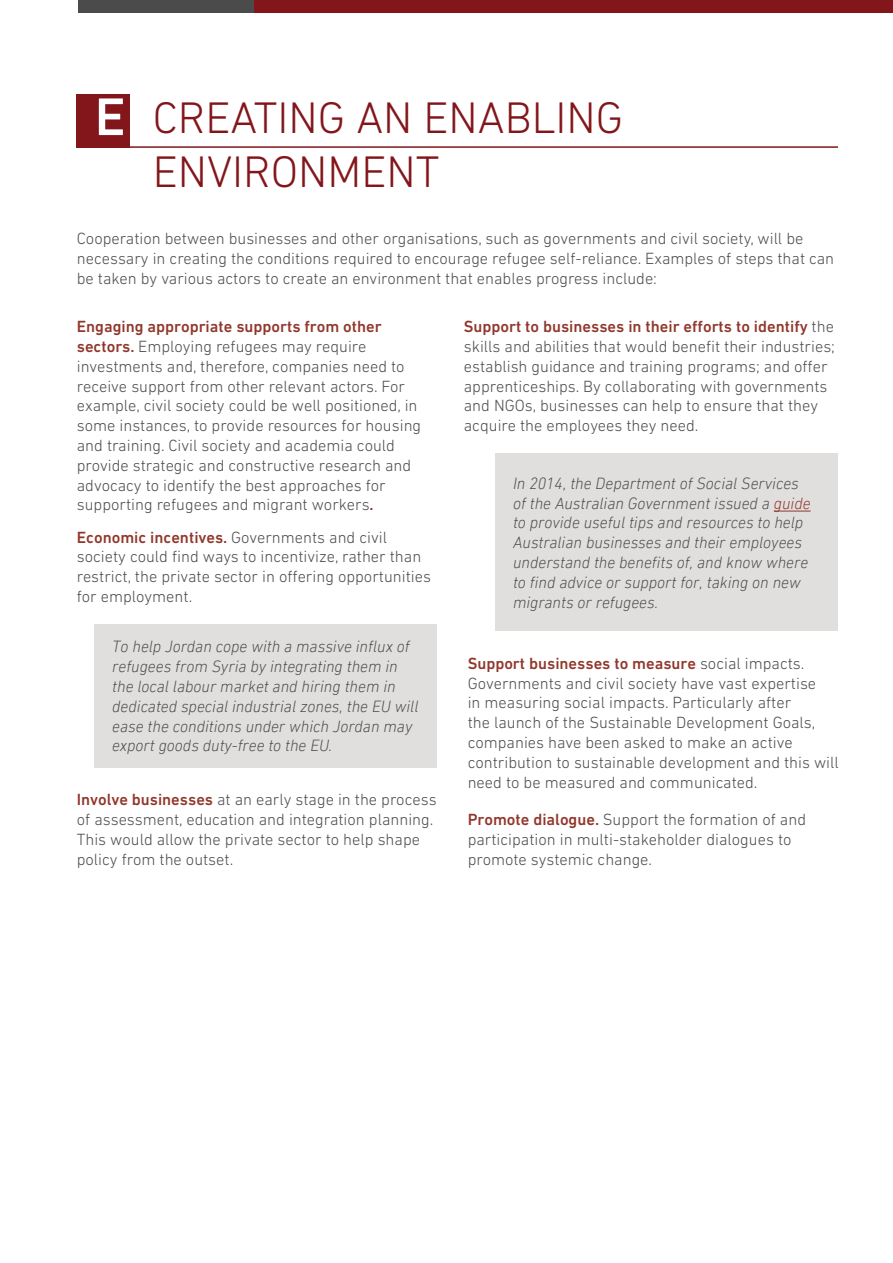
<style>
.page{position:relative;width:893px;height:1263px;background:#fff}
.page>*{position:absolute;margin:0;border:0;box-sizing:border-box;transform-origin:0 0}
.t1{font:300 45px/54px "DIN Next LT Pro";color:#83161a}
.t2{font:300 16.5px/19.8px "DIN Next LT Pro";color:#4d4d4f}
.t3{font:italic 300 16.5px/19.8px "DIN Next W06";color:#4d4d4f}
.s1{font-weight:500;font-size:53.85px;color:#fff}
.s2{font-weight:500;color:#91372c}
.s3{color:#91372c}
</style>
<div class="page">
<div style="left:78px;top:0;width:176px;height:13px;background:#4a4b4a"></div>
<div style="left:254px;top:0;width:639px;height:13px;background:#83161a"></div>
<div style="left:77px;top:95px;width:53px;height:53px;background:#83161a"></div>
<hr style="left:90px;top:146px;width:748px;height:2px;background:#83161a">
<div style="left:496px;top:453px;width:342px;height:178px;background:#e1dfde"></div>
<hr style="left:774px;top:511px;width:37px;height:1px;background:#91372c">
<div style="left:95px;top:624px;width:342px;height:144px;background:#e1dfde"></div>
<h1 class="t1" style="left:153px;top:90px;width:472px;text-indent:-58px"><span class="s1">E</span> CREATING AN ENABLING<br>ENVIRONMENT</h1>
<p class="t2" style="left:77px;top:229px;width:759px">Cooperation between businesses and other organisations, such as governments and civil society, will be necessary in creating the conditions required to encourage refugee self-reliance. Examples of steps that can be taken by various actors to create an environment that enables progress include:</p>
<p class="t2" style="left:77px;top:316px;width:346px"><span class="s2">Engaging appropriate supports from other sectors.</span> Employing refugees may require investments and, therefore, companies need to receive support from other relevant actors. For example, civil society could be well positioned, in some instances, to provide resources for housing and training. Civil society and academia could provide strategic and constructive research and advocacy to identify the best approaches for supporting refugees and migrant workers<span class="s2">.</span></p>
<p class="t2" style="left:464px;top:316px;width:373px"><span class="s2">Support to businesses in their efforts to identify</span> the skills and abilities that would benefit their industries; establish guidance and training programs; and offer apprenticeships. By collaborating with governments and NGOs, businesses can help to ensure that they acquire the employees they need.</p>
<p class="t3" style="left:513px;top:473px;width:299px">In 2014, the Department of Social Services of the Australian Government issued a <span class="s3">guide </span>to provide useful tips and resources to help Australian businesses and their employees understand the benefits of, and know where to find advice or support for, taking on new migrants or refugees.</p>
<p class="t2" style="left:77px;top:527px;width:356px"><span class="s2">Economic incentives.</span> Governments and civil society could find ways to incentivize, rather than restrict, the private sector in offering opportunities for employment.</p>
<p class="t3" style="left:112px;top:637px;width:308px">To help Jordan cope with a massive influx of refugees from Syria by integrating them in the local labour market and hiring them in dedicated special industrial zones, the EU will ease the conditions under which Jordan may export goods duty-free to the EU.</p>
<p class="t2" style="left:77px;top:790px;width:361px"><span class="s2">Involve businesses</span> at an early stage in the process of assessment, education and integration planning.<br>This would allow the private sector to help shape policy from the outset.</p>
<p class="t2" style="left:468px;top:653px;width:373px"><span class="s2">Support businesses to measure</span> social impacts.<br>Governments and civil society have vast expertise<br>in measuring social impacts. Particularly after<br>the launch of the Sustainable Development Goals, companies have been asked to make an active contribution to sustainable development and this will need to be measured and communicated.</p>
<p class="t2" style="left:468px;top:809px;width:340px"><span class="s2">Promote dialogue.</span> Support the formation of and participation in multi-stakeholder dialogues to promote systemic change.</p>
</div>
